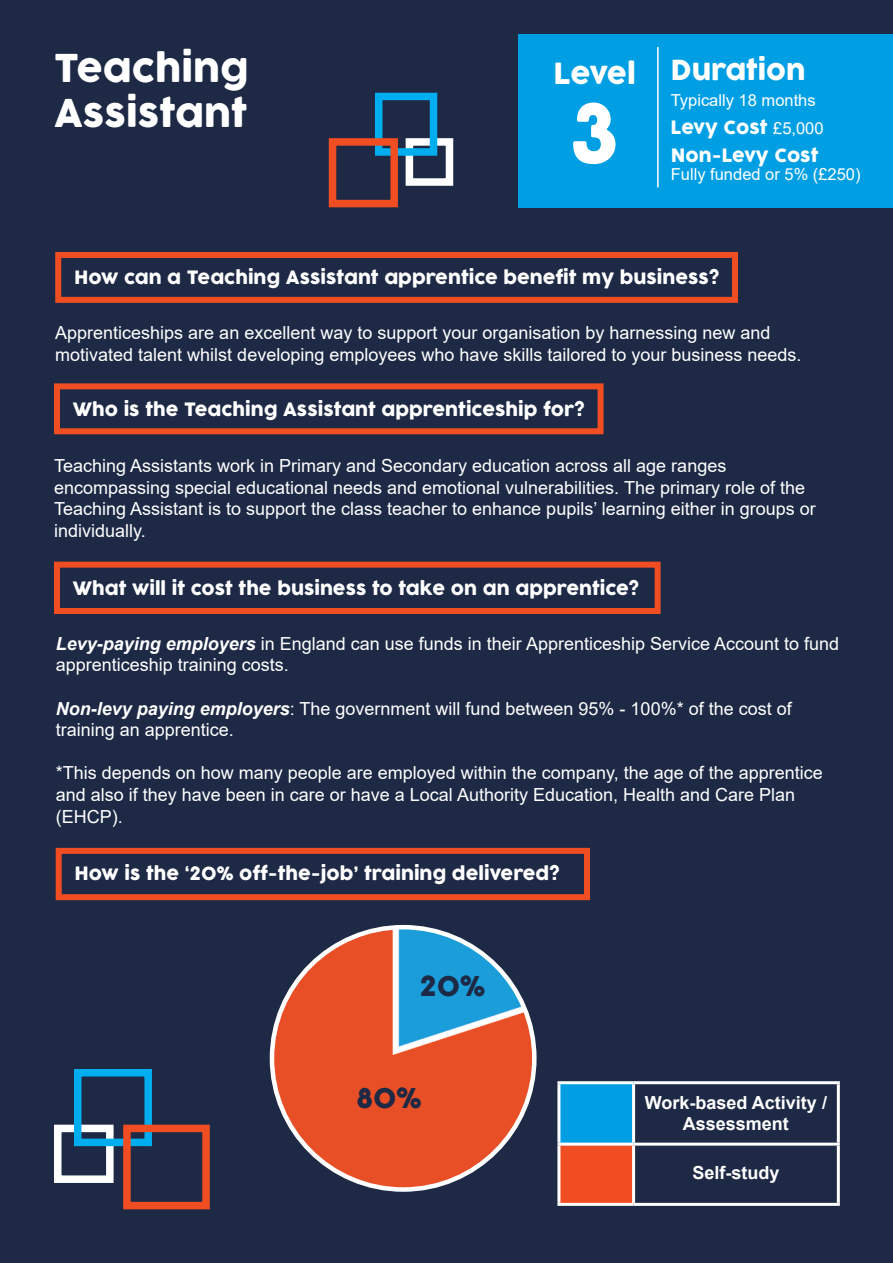
<style>
.page{position:relative;width:893px;height:1263px;background:#1d2945}
.page>*{position:absolute;margin:0;border:0;box-sizing:border-box;transform-origin:0 0}
.t1{font:81px "COCOGOOSE";color:#fff}
.t2{font:37.5px "COCOGOOSE";color:#fff}
.t3{font:28.5px "COCOGOOSE";letter-spacing:-.02em;color:#fff}
.t4{font:27px "COCOGOOSE";color:#fff}
.t5{font:27px "COCOGOOSE";color:#1d2945}
.t6{font:18px/21.6px "Arial";color:#fff}
.t7{font:18px "COCOGOOSE";color:#fff}
.t8{font:700 18px/21.6px "Arial";color:#fff;text-align:center}
.t9{font:16.5px "Arial";color:#fff}
.s1{font-family:"Arial";font-size:16.5px}
.s2{font-weight:700;font-style:italic}
</style>
<div class="page">
<div style="left:55px;top:252px;width:683px;height:51px;border:6px solid #f04e22"></div>
<div style="left:54px;top:383px;width:550px;height:51px;border:6px solid #f04e22"></div>
<div style="left:54px;top:562px;width:607px;height:52px;border:6px solid #f04e22"></div>
<div style="left:56px;top:848px;width:534px;height:52px;border:6px solid #f04e22"></div>
<div style="left:406px;top:138px;width:47px;height:48px;border:8px solid #fff"></div>
<div style="left:375px;top:93px;width:62px;height:63px;border:8px solid #00aeef"></div>
<div style="left:329px;top:138px;width:69px;height:69px;border:8px solid #f04e22"></div>
<div style="left:54px;top:1125px;width:60px;height:58px;border:8px solid #fff"></div>
<div style="left:74px;top:1069px;width:78px;height:77px;border:8px solid #00aeef"></div>
<div style="left:123px;top:1125px;width:87px;height:84px;border:8px solid #f04e22"></div>
<img style="left:272px;top:927px;width:262px;height:262px;border-radius:131px">
<div style="left:559px;top:1083px;width:75px;height:61px;background:#009fe3"></div>
<div style="left:559px;top:1144px;width:75px;height:60px;background:#f04e22"></div>
<hr style="left:557px;top:1081px;width:77px;height:3px;background:#fff">
<hr style="left:557px;top:1084px;width:3px;height:58px;background:#fff">
<hr style="left:634px;top:1081px;width:206px;height:3px;background:#fff">
<hr style="left:632px;top:1084px;width:3px;height:58px;background:#fff">
<hr style="left:837px;top:1084px;width:3px;height:58px;background:#fff">
<hr style="left:557px;top:1142px;width:77px;height:3px;background:#fff">
<hr style="left:557px;top:1145px;width:3px;height:58px;background:#fff">
<hr style="left:634px;top:1142px;width:206px;height:3px;background:#fff">
<hr style="left:632px;top:1145px;width:3px;height:58px;background:#fff">
<hr style="left:837px;top:1145px;width:3px;height:58px;background:#fff">
<hr style="left:557px;top:1203px;width:77px;height:3px;background:#fff">
<hr style="left:634px;top:1203px;width:206px;height:3px;background:#fff">
<div style="left:519px;top:34px;width:374px;height:173px;background:#009fe3"></div>
<hr style="left:657px;top:47px;width:2px;height:140px;background:#fff">
<p class="t2" style="left:54px;top:40px;width:196px">Teaching</p>
<p class="t2" style="left:54px;top:85px;width:195px">Assistant</p>
<p class="t3" style="left:554px;top:52px;width:84px">Level</p>
<p class="t1" style="left:571px;top:73px;width:50px">3</p>
<p class="t4" style="left:671px;top:50px;width:136px">Duration</p>
<p class="t9" style="left:671px;top:89px;width:146px">Typically 18 months</p>
<p class="t7" style="left:671px;top:114px;width:154px">Levy Cost <span class="s1">£5,000</span></p>
<p class="t7" style="left:671px;top:142px;width:149px">Non-Levy Cost</p>
<p class="t9" style="left:671px;top:163px;width:191px">Fully funded or 5% (£250)</p>
<p class="t7" style="left:74px;top:264px;width:647px">How can a Teaching Assistant apprentice benefit my business?</p>
<p class="t6" style="left:55px;top:322px;width:748px">Apprenticeships are an excellent way to support your organisation by harnessing new and motivated talent whilst developing employees who have skills tailored to your business needs.</p>
<p class="t7" style="left:73px;top:395px;width:513px">Who is the Teaching Assistant apprenticeship for?</p>
<p class="t6" style="left:54px;top:455px;width:763px">Teaching Assistants work in Primary and Secondary education across all age ranges encompassing special educational needs and emotional vulnerabilities. The primary role of the Teaching Assistant is to support the class teacher to enhance pupils’ learning either in groups or individually.</p>
<p class="t7" style="left:73px;top:575px;width:568px">What will it cost the business to take on an apprentice?</p>
<p class="t6" style="left:56px;top:632px;width:785px"><span class="s2">Levy-paying employers</span> in England can use funds in their Apprenticeship Service Account to fund apprenticeship training costs.</p>
<p class="t6" style="left:56px;top:697px;width:737px"><span class="s2">Non-levy paying employers</span>: The government will fund between 95% - 100%* of the cost of training an apprentice.</p>
<p class="t6" style="left:56px;top:762px;width:769px">*This depends on how many people are employed within the company, the age of the apprentice and also if they have been in care or have a Local Authority Education, Health and Care Plan (EHCP).</p>
<p class="t7" style="left:74px;top:860px;width:487px">How is the ‘20% off-the-job’ training delivered?</p>
<p class="t5" style="left:420px;top:966px;width:67px">20%</p>
<p class="t5" style="left:356px;top:1078px;width:67px">80%</p>
<p class="t8" style="left:645px;top:1092px;width:184px">Work-based Activity /<br>Assessment</p>
<p class="t8" style="left:692px;top:1161px;width:89px">Self-study</p>
</div>
